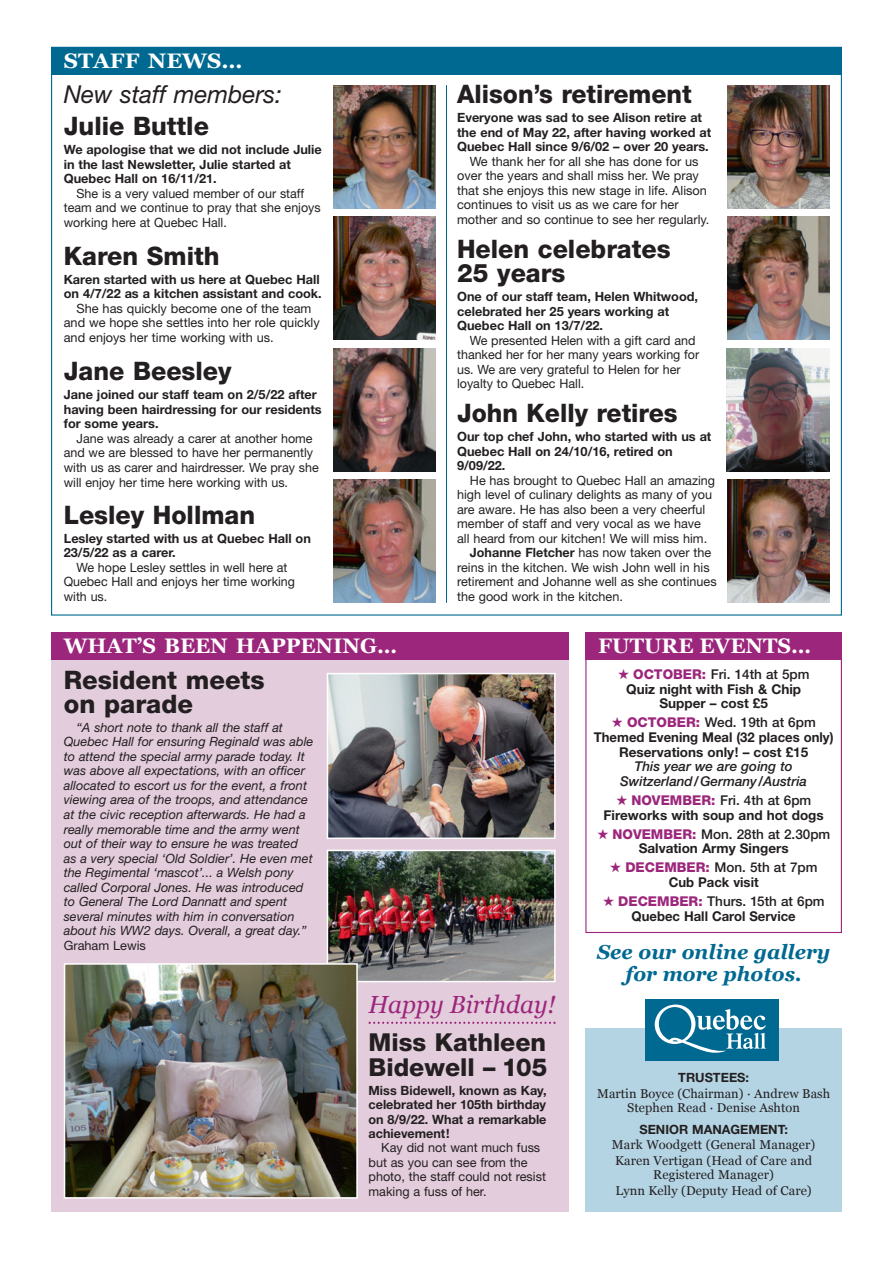
<style>
.page{position:relative;width:893px;height:1263px;background:#fff}
.page>*{position:absolute;margin:0;border:0;box-sizing:border-box;transform-origin:0 0}
.t1{font:800 25.5px/24px "Helvetica Neue";color:#231f20}
.t2{font:800 24.75px/25.3px "Helvetica Neue";color:#231f20}
.t3{font:italic 24.75px "Helvetica Neue";color:#231f20}
.t4{font:italic 24.75px "Georgia";color:#9c267b}
.t5{font:700 21px "Georgia";color:#fff}
.t6{font:700 21px "Georgia";color:#fff;scale:1.05 1}
.t7{font:italic 700 20.25px/21.9px "Georgia";color:#006991;text-align:center}
.t8{font:700 13.5px/14.7px "Helvetica Neue";color:#231f20;text-align:center}
.t9{font:italic 500 13.5px/14.7px "Helvetica Neue";color:#231f20;text-align:center}
.t10{font:500 13.5px/14.7px "Helvetica Neue";color:#231f20;text-align:center}
.t11{font:12.75px/14.5px "Helvetica Neue";color:#231f20}
.t12{font:700 12.75px/14.5px "Helvetica Neue";color:#231f20}
.t13{font:italic 12.75px/14.5px "Helvetica Neue";color:#231f20}
.t14{font:12.75px/15.6px "Georgia";letter-spacing:.005em;color:#231f20;text-align:center}
.s1{font-weight:700}
.s2{color:#9c267b}
.s3{font-weight:800;color:#9c267b}
.s4{font-weight:500}
</style>
<div class="page">
<div style="left:51px;top:648px;width:517px;height:564px;background:#e3ccdc"></div>
<div style="left:51px;top:632px;width:517px;height:27px;background:#9c267b"></div>
<div style="left:51px;top:47px;width:791px;height:27px;background:#006991"></div>
<hr style="left:446px;top:85px;width:1px;height:518px;background:#006991">
<svg style="left:368px;top:1022px;width:188px;height:2px"></svg>
<img style="left:334px;top:85px;width:102px;height:123px">
<div style="left:585px;top:1028px;width:257px;height:184px;background:#b4d4e4"></div>
<div style="left:645px;top:999px;width:133px;height:61px;background:#006991"></div>
<svg style="left:655px;top:1004px;width:111px;height:49px"></svg>
<img style="left:330px;top:676px;width:223px;height:160px">
<div style="left:327px;top:673px;width:229px;height:166px;border:2px solid #fff"></div>
<img style="left:334px;top:348px;width:102px;height:123px">
<img style="left:330px;top:853px;width:223px;height:126px">
<div style="left:327px;top:850px;width:229px;height:132px;border:2px solid #fff"></div>
<img style="left:67px;top:966px;width:288px;height:229px">
<div style="left:64px;top:963px;width:294px;height:235px;border:2px solid #fff"></div>
<img style="left:334px;top:217px;width:102px;height:123px">
<img style="left:334px;top:479px;width:102px;height:124px">
<img style="left:727px;top:348px;width:102px;height:123px">
<img style="left:727px;top:217px;width:102px;height:123px">
<img style="left:727px;top:479px;width:102px;height:124px">
<img style="left:727px;top:85px;width:102px;height:123px">
<div style="left:585px;top:632px;width:257px;height:301px;border:1px solid #9c267b"></div>
<div style="left:585px;top:632px;width:257px;height:27px;background:#9c267b"></div>
<h3 class="t6" style="left:64px;top:48px;width:171px">STAFF NEWS…</h3>
<h2 class="t3" style="left:64px;top:85px;width:220px">New staff members:</h2>
<h1 class="t1" style="left:64px;top:116px;width:147px">Julie Buttle</h1>
<p class="t12" style="left:64px;top:143px;width:260px">We apologise that we did not include Julie in the last Newsletter, Julie started at<br>Quebec Hall on 16/11/21.</p>
<p class="t11" style="left:64px;top:187px;width:258px;text-indent:13px">She is a very valued member of our staff team and we continue to pray that she enjoys working here at Quebec Hall.</p>
<h1 class="t1" style="left:64px;top:246px;width:157px">Karen Smith</h1>
<p class="t12" style="left:64px;top:273px;width:260px">Karen started with us here at Quebec Hall on 4/7/22 as a kitchen assistant and cook.</p>
<p class="t11" style="left:64px;top:302px;width:258px;text-indent:13px">She has quickly become one of the team and we hope she settles into her role quickly and enjoys her time working with us.</p>
<h1 class="t1" style="left:64px;top:362px;width:169px">Jane Beesley</h1>
<p class="t12" style="left:64px;top:389px;width:259px">Jane joined our staff team on 2/5/22 after having been hairdressing for our residents for some years.</p>
<p class="t11" style="left:64px;top:432px;width:256px;text-indent:13px">Jane was already a carer at another home and we are blessed to have her permanently with us as carer and hairdresser. We pray she will enjoy her time here working with us.</p>
<h1 class="t1" style="left:64px;top:505px;width:193px">Lesley Hollman</h1>
<p class="t12" style="left:64px;top:532px;width:249px">Lesley started with us at Quebec Hall on<br>23/5/22 as a carer.</p>
<p class="t11" style="left:64px;top:561px;width:233px;text-indent:13px">We hope Lesley settles in well here at<br>Quebec Hall and enjoys her time working with us.</p>
<h3 class="t5" style="left:64px;top:633px;width:335px">WHAT’S BEEN HAPPENING…</h3>
<h1 class="t1" style="left:64px;top:670px;width:202px">Resident meets on parade</h1>
<p class="t13" style="left:64px;top:721px;width:251px;text-indent:13px">“A short note to thank all the staff at Quebec Hall for ensuring Reginald was able to attend the special army parade today. It was above all expectations, with an officer allocated to escort us for the event, a front viewing area of the troops, and attendance at the civic reception afterwards. He had a really memorable time and the army went out of their way to ensure he was treated as a very special ‘Old Soldier’. He even met the Regimental ‘mascot’... a Welsh pony called Corporal Jones. He was introduced to General The Lord Dannatt and spent several minutes with him in conversation about his WW2 days. Overall, a great day.”</p>
<p class="t11" style="left:64px;top:939px;width:84px">Graham Lewis</p>
<h1 class="t1" style="left:457px;top:84px;width:236px">Alison’s retirement</h1>
<p class="t12" style="left:457px;top:111px;width:256px">Everyone was sad to see Alison retire at the end of May 22, after having worked at<br>Quebec Hall since 9/6/02 – over 20 years.</p>
<p class="t11" style="left:457px;top:155px;width:254px;text-indent:13px">We thank her for all she has done for us over the years and shall miss her. We pray that she enjoys this new stage in life. Alison continues to visit us as we care for her mother and so continue to see her regularly.</p>
<h1 class="t1" style="left:457px;top:239px;width:215px">Helen celebrates<br>25 years</h1>
<p class="t12" style="left:457px;top:290px;width:243px">One of our staff team, Helen Whitwood, celebrated her 25 years working at<br>Quebec Hall on 13/7/22.</p>
<p class="t11" style="left:457px;top:334px;width:244px;text-indent:13px">We presented Helen with a gift card and thanked her for her many years working for us. We are very grateful to Helen for her loyalty to Quebec Hall.</p>
<h1 class="t1" style="left:457px;top:403px;width:222px">John Kelly retires</h1>
<p class="t12" style="left:457px;top:430px;width:256px">Our top chef John, who started with us at<br>Quebec Hall on 24/10/16, retired on<br>9/09/22.</p>
<p class="t11" style="left:470px;top:474px;width:247px">He has brought to Quebec Hall an amazing</p>
<p class="t11" style="left:457px;top:489px;width:256px">high level of culinary delights as many of you</p>
<p class="t11" style="left:457px;top:503px;width:250px">are aware. He has also been a very cheerful</p>
<p class="t11" style="left:457px;top:518px;width:245px">member of staff and very vocal as we have</p>
<p class="t11" style="left:457px;top:532px;width:252px">all heard from our kitchen! We will miss him.</p>
<p class="t11" style="left:470px;top:547px;width:243px"><span class="s1">Johanne Fletcher</span> has now taken over the</p>
<p class="t11" style="left:457px;top:561px;width:254px">reins in the kitchen. We wish John well in his</p>
<p class="t11" style="left:457px;top:576px;width:261px">retirement and Johanne well as she continues</p>
<p class="t11" style="left:457px;top:590px;width:167px">the good work in the kitchen.</p>
<h3 class="t5" style="left:598px;top:633px;width:214px">FUTURE EVENTS…</h3>
<p class="t8" style="left:618px;top:668px;width:193px"><span class="s2">★</span> <span class="s3">OCTOBER:</span> <span class="s4">Fri. 14th at 5pm<br></span>Quiz night with Fish &amp; Chip<br>Supper – cost £5</p>
<p class="t8" style="left:594px;top:716px;width:241px"><span class="s2">★</span> <span class="s3">OCTOBER:</span> <span class="s4">Wed. 19th at 6pm<br></span>Themed Evening Meal (32 places only)<br>Reservations only! – cost £15</p>
<p class="t9" style="left:620px;top:760px;width:188px">This year we are going to<br>Switzerland/Germany/Austria</p>
<p class="t8" style="left:604px;top:794px;width:222px"><span class="s2">★</span> <span class="s3">NOVEMBER:</span> <span class="s4">Fri. 4th at 6pm<br></span>Fireworks with soup and hot dogs</p>
<p class="t8" style="left:597px;top:828px;width:235px"><span class="s2">★</span> <span class="s3">NOVEMBER:</span> <span class="s4">Mon. 28th at 2.30pm<br></span>Salvation Army Singers</p>
<p class="t10" style="left:610px;top:861px;width:209px"><span class="s2">★</span> <span class="s3">DECEMBER:</span> Mon. 5th at 7pm<br><span class="s1">Cub Pack visit</span></p>
<p class="t8" style="left:603px;top:895px;width:223px"><span class="s2">★</span> <span class="s3">DECEMBER:</span> <span class="s4">Thurs. 15th at 6pm<br></span>Quebec Hall Carol Service</p>
<h3 class="t7" style="left:597px;top:941px;width:235px">See our online gallery for more photos.</h3>
<h2 class="t4" style="left:368px;top:990px;width:189px">Happy Birthday!</h2>
<h2 class="t2" style="left:368px;top:1031px;width:180px">Miss Kathleen<br>Bidewell – 105</h2>
<p class="t12" style="left:369px;top:1084px;width:180px;text-align:justify">Miss Bidewell, known as Kay, celebrated her 105th birthday on 8/9/22. What a remarkable achievement!</p>
<p class="t11" style="left:369px;top:1142px;width:179px;text-indent:13px">Kay did not want much fuss but as you can see from the photo, the staff could not resist making a fuss of her.</p>
<p class="t12" style="left:678px;top:1072px;width:72px">TRUSTEES:</p>
<p class="t14" style="left:597px;top:1086px;width:234px;line-height:14.2px">Martin Boyce (Chairman) · Andrew Bash<br>Stephen Read · Denise Ashton</p>
<p class="t12" style="left:639px;top:1123px;width:150px">SENIOR MANAGEMENT:</p>
<p class="t14" style="left:612px;top:1137px;width:205px;text-align:left">Mark Woodgett (General Manager)<br>Karen Vertigan (Head of Care and</p>
<p class="t14" style="left:615px;top:1167px;width:198px">Registered Manager)<br>Lynn Kelly (Deputy Head of Care)</p>
</div>
